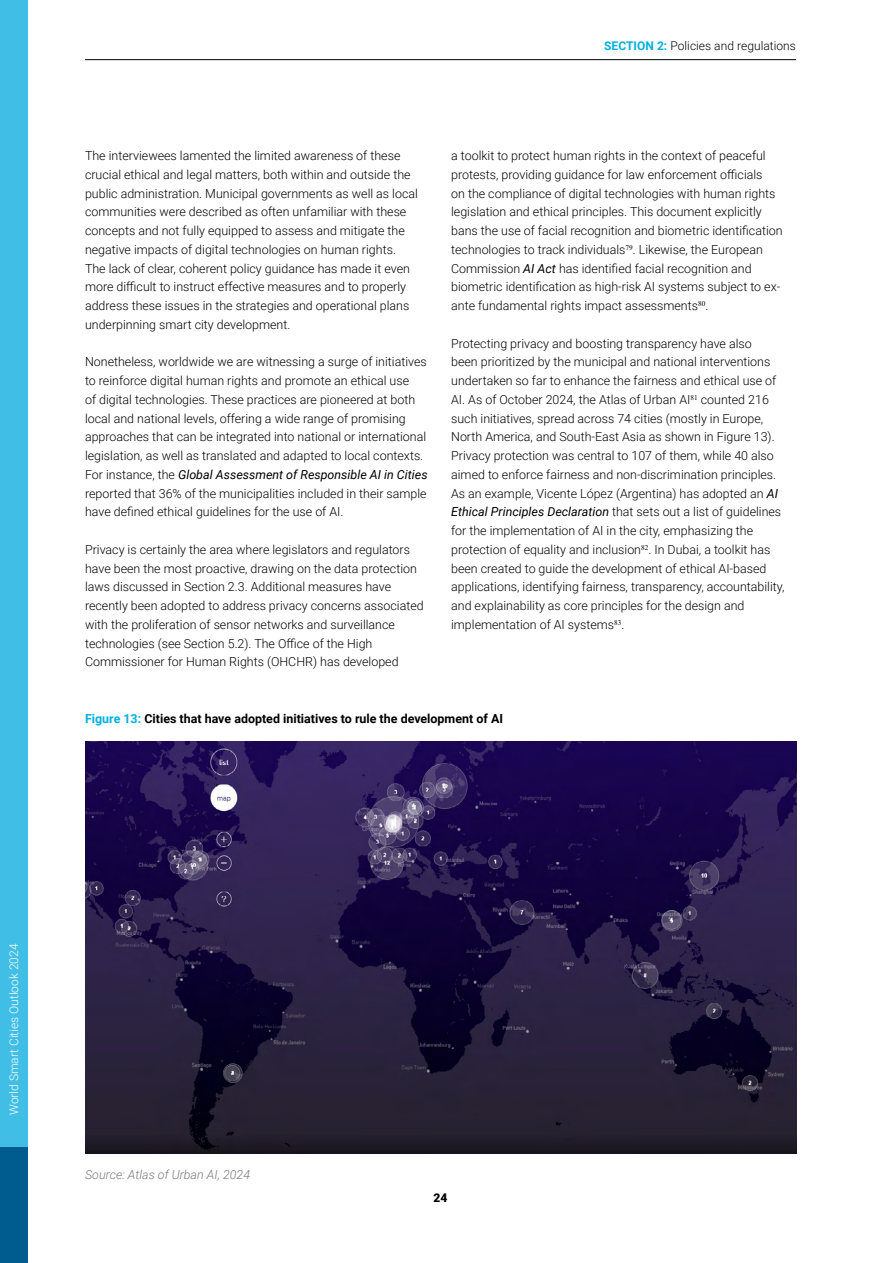
<style>
.page{position:relative;width:893px;height:1263px;background:#fff}
.page>*{position:absolute;margin:0;border:0;box-sizing:border-box;transform-origin:0 0}
.t1{font:300 12.45px/18.8px "Roboto";color:#000}
.t2{font:700 12.45px "Roboto";color:#000}
.t3{font:italic 300 12.45px "Roboto";color:#77787b}
.t4{font:300 12px "Roboto";letter-spacing:.005em;color:#000}
.t5{font:300 12px "Roboto";color:#fff}
.t6{font:900 12px "Roboto";color:#000}
.s1{font-weight:700;color:#00b1e1}
.s2{font-weight:400;font-style:italic}
.s3{color:#00b1e1}
</style>
<div class="page">
<img style="left:85px;top:741px;width:712px;height:413px">
<hr style="left:85px;top:59px;width:711px;height:1px;background:#000">
<div style="left:0;top:1124px;width:28px;height:139px;background:#005c8e"></div>
<div style="left:0;top:0;width:28px;height:1146px;background:#40bee6"></div>
<p class="t4" style="left:604px;top:37px;width:193px"><span class="s1">SECTION 2:</span> Policies and regulations</p>
<p class="t1" style="left:85px;top:146px;width:334px">The interviewees lamented the limited awareness of these crucial ethical and legal matters, both within and outside the public administration. Municipal governments as well as local communities were described as often unfamiliar with these concepts and not fully equipped to assess and mitigate the negative impacts of digital technologies on human rights.<br>The lack of clear, coherent policy guidance has made it even more difficult to instruct effective measures and to properly address these issues in the strategies and operational plans underpinning smart city development.</p>
<p class="t1" style="left:85px;top:352px;width:344px">Nonetheless, worldwide we are witnessing a surge of initiatives to reinforce digital human rights and promote an ethical use<br>of digital technologies. These practices are pioneered at both local and national levels, offering a wide range of promising approaches that can be integrated into national or international legislation, as well as translated and adapted to local contexts.<br>For instance, the <span class="s2">Global Assessment of Responsible AI in Cities </span>reported that 36% of the municipalities included in their sample have defined ethical guidelines for the use of AI.</p>
<p class="t1" style="left:85px;top:540px;width:340px">Privacy is certainly the area where legislators and regulators have been the most proactive, drawing on the data protection laws discussed in Section 2.3. Additional measures have recently been adopted to address privacy concerns associated with the proliferation of sensor networks and surveillance technologies (see Section 5.2). The Office of the High Commissioner for Human Rights (OHCHR) has developed</p>
<p class="t1" style="left:451px;top:146px;width:333px">a toolkit to protect human rights in the context of peaceful protests, providing guidance for law enforcement officials<br>on the compliance of digital technologies with human rights legislation and ethical principles. This document explicitly bans the use of facial recognition and biometric identification technologies to track individuals<sup>79</sup>. Likewise, the European Commission <span class="s2">AI Act</span> has identified facial recognition and biometric identification as high-risk AI systems subject to ex&shy;ante fundamental rights impact assessments<sup>80</sup>.</p>
<p class="t1" style="left:451px;top:333px;width:335px">Protecting privacy and boosting transparency have also<br>been prioritized by the municipal and national interventions undertaken so far to enhance the fairness and ethical use of AI. As of October 2024, the Atlas of Urban AI<sup>81</sup> counted 216 such initiatives, spread across 74 cities (mostly in Europe, North America, and South-East Asia as shown in Figure 13).<br>Privacy protection was central to 107 of them, while 40 also aimed to enforce fairness and non-discrimination principles.<br>As an example, Vicente López (Argentina) has adopted an <span class="s2">AI Ethical Principles Declaration</span> that sets out a list of guidelines for the implementation of AI in the city, emphasizing the protection of equality and inclusion<sup>82</sup>. In Dubai, a toolkit has been created to guide the development of ethical AI-based applications, identifying fairness, transparency, accountability, and explainability as core principles for the design and implementation of AI systems<sup>83</sup>.</p>
<p class="t2" style="left:85px;top:709px;width:419px"><span class="s3">Figure 13:</span> Cities that have adopted initiatives to rule the development of AI</p>
<p class="t5" style="left:6px;top:1115px;width:173px;rotate:-90deg">World Smart Cities Outlook 2024</p>
<p class="t3" style="left:85px;top:1165px;width:167px">Source: Atlas of Urban AI, 2024</p>
<p class="t6" style="left:434px;top:1190px;width:15px">24</p>
</div>
